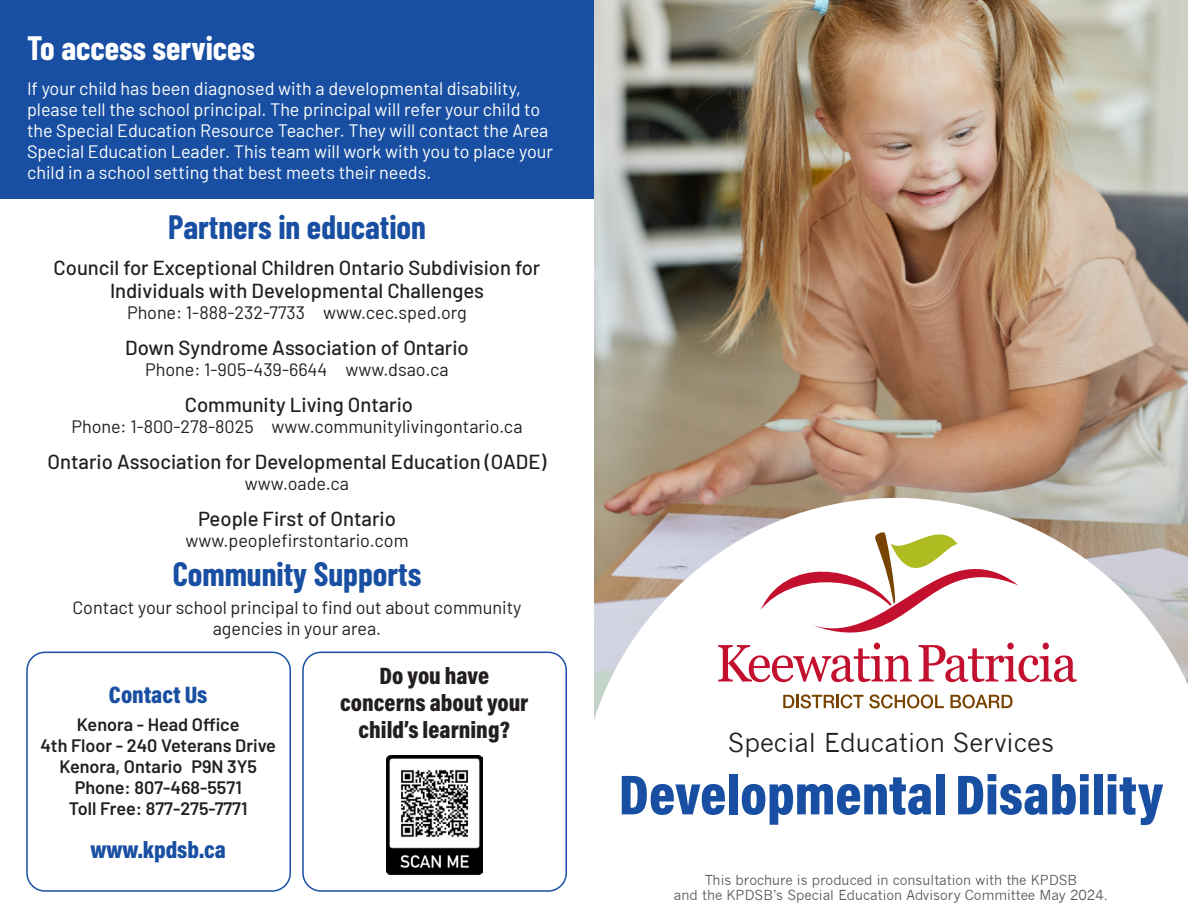
<style>
.page{position:relative;width:1188px;height:918px;background:#fff}
.page>*{position:absolute;margin:0;border:0;box-sizing:border-box;transform-origin:0 0}
.t1{font:57px "Acumin Variable Concept";color:#184fa2}
.Contact_Header{font:700 33px "Barlow Condensed";color:#184fa2}
.Header_1{font:700 33px "Barlow Condensed";color:#fff}
.t2{font:25.5px "News Gothic";color:#231f20}
.t3{font:24px/27px "Acumin Variable Concept";color:#231f20;text-align:center}
.t4{font:24px "Acumin Variable Concept";color:#184fa2}
.Subheader_1{font:500 20.25px/22.5px "Barlow";color:#231f20;text-align:center}
.Copy{font:18px/21px "Barlow";color:#fff}
.Contact_Information{font:18px/21px "Barlow";color:#231f20;text-align:center}
.t5{font:600 18px/21px "Barlow";color:#231f20;text-align:center}
.t6{font:13.5px/15px "News Gothic";color:#57585a;text-align:center}
</style>
<div class="page">
<img style="left:594px;top:0;width:594px;height:498px">
<svg style="left:594px;top:498px;width:594px;height:221px"></svg>
<svg style="left:783px;top:694px;width:161px;height:14px"></svg>
<svg style="left:950px;top:694px;width:63px;height:14px"></svg>
<svg style="left:718px;top:532px;width:359px;height:150px"></svg>
<div style="left:26px;top:652px;width:265px;height:240px;border:2px solid #184fa2;border-radius:18px"></div>
<div style="left:302px;top:652px;width:265px;height:240px;border:2px solid #184fa2;border-radius:18px"></div>
<img style="left:387px;top:756px;width:95px;height:119px">
<div style="left:0;top:0;width:594px;height:199px;background:#184fa2"></div>
<p class="Header_1" style="left:27px;top:25px;width:230px">To access services</p>
<p class="Copy" style="left:27px;top:76px;width:528px">If your child has been diagnosed with a developmental disability, please tell the school principal. The principal will refer your child to the Special Education Resource Teacher. They will contact the Area Special Education Leader. This team will work with you to place your child in a school setting that best meets their needs.</p>
<p class="Contact_Header" style="left:168px;top:204px;width:259px">Partners in education</p>
<p class="Subheader_1" style="left:54px;top:255px;width:488px">Council for Exceptional Children Ontario Subdivision for<br>Individuals with Developmental Challenges</p>
<p class="Contact_Information" style="left:127px;top:300px;width:341px">Phone: 1-888-232-7733 www.cec.sped.org</p>
<p class="Subheader_1" style="left:125px;top:334px;width:345px">Down Syndrome Association of Ontario</p>
<p class="Contact_Information" style="left:145px;top:357px;width:305px">Phone: 1-905-439-6644 www.dsao.ca</p>
<p class="Subheader_1" style="left:185px;top:391px;width:230px">Community Living Ontario</p>
<p class="Contact_Information" style="left:71px;top:414px;width:453px">Phone: 1-800-278-8025 www.communitylivingontario.ca</p>
<p class="Subheader_1" style="left:48px;top:448px;width:500px">Ontario Association for Developmental Education (OADE)</p>
<p class="Contact_Information" style="left:245px;top:471px;width:106px">www.oade.ca</p>
<p class="Subheader_1" style="left:198px;top:505px;width:199px">People First of Ontario</p>
<p class="Contact_Information" style="left:185px;top:528px;width:225px">www.peoplefirstontario.com</p>
<p class="Contact_Header" style="left:173px;top:551px;width:250px">Community Supports</p>
<p class="Contact_Information" style="left:72px;top:596px;width:451px">Contact your school principal to find out about community agencies in your area.</p>
<h3 class="t4" style="left:109px;top:679px;width:100px">Contact Us</h3>
<p class="t5" style="left:40px;top:713px;width:237px">Kenora - Head Office<br>4th Floor - 240 Veterans Drive<br>Kenora, Ontario P9N 3Y5<br>Phone: 807-468-5571<br>Toll Free: 877-275-7771</p>
<h3 class="t4" style="left:90px;top:833px;width:137px">www.kpdsb.ca</h3>
<h3 class="t3" style="left:340px;top:661px;width:190px">Do you have concerns about your child’s learning?</h3>
<h3 class="t2" style="left:728px;top:728px;width:328px">Special Education Services</h3>
<p class="t1" style="left:619px;top:755px;width:546px">Developmental Disability</p>
<p class="t6" style="left:674px;top:872px;width:436px">This brochure is produced in consultation with the KPDSB<br>and the KPDSB’s Special Education Advisory Committee May 2024.</p>
</div>
